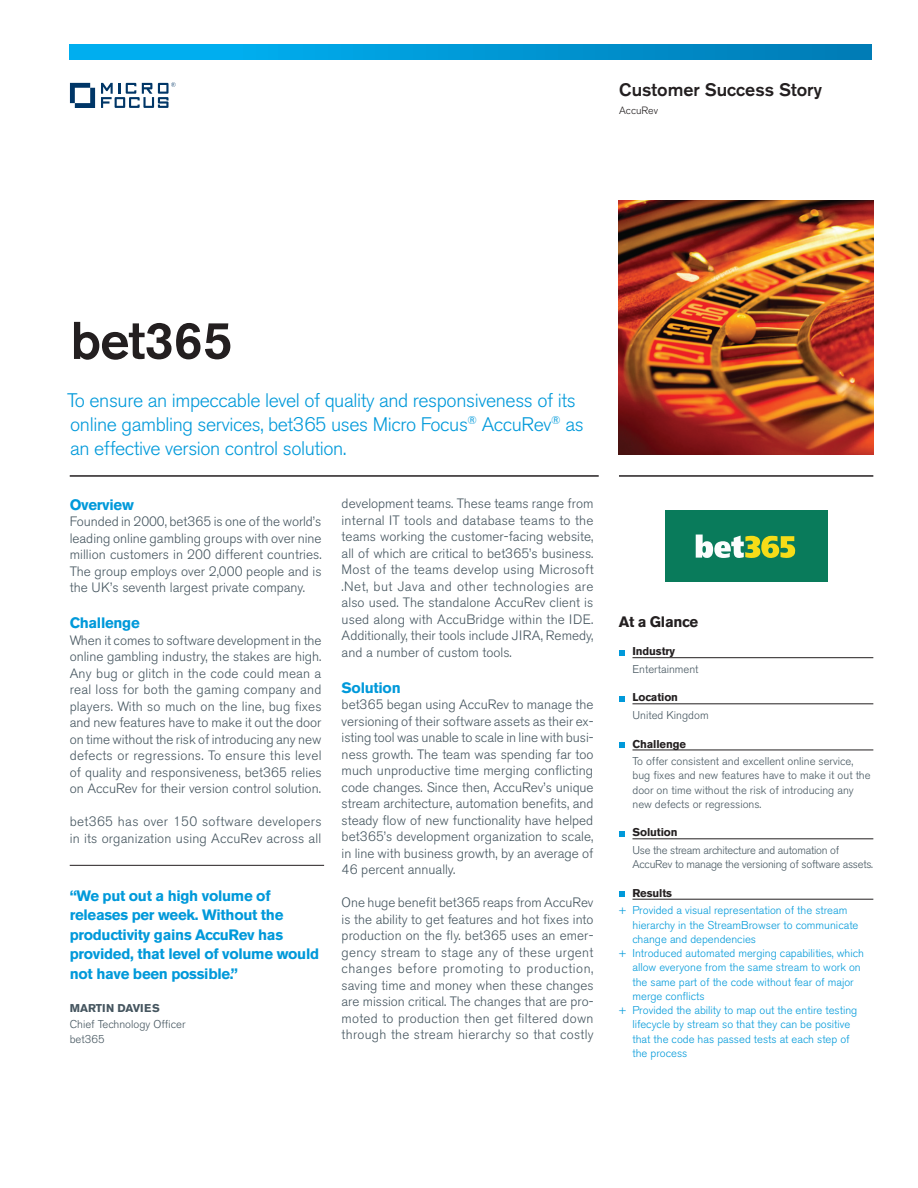
<style>
.page{position:relative;width:918px;height:1188px;background:#fff}
.page>*{position:absolute;margin:0;border:0;box-sizing:border-box;transform-origin:0 0}
.Main_Title__pg_1{font:500 52.5px "Akzidenz Grotesk BE";letter-spacing:-.02em;color:#231f20}
.Intro__pg_1{font:300 19.5px/24px "Akzidenz Grotesk BE";letter-spacing:-.02em;color:#0099da}
.Customer_Success_Sto{font:500 18px "Akzidenz Grotesk BE";color:#231f20}
.Blue_quote_text__pg{font:700 15px/19.5px "Akzidenz Grotesk BE";letter-spacing:-.02em;color:#0099da}
.Blue_body_text_heads{font:700 15px "Akzidenz Grotesk BE";letter-spacing:-.02em;color:#0099da}
.Sidebar_At_a_Glance{font:700 15px "Akzidenz Grotesk BE";letter-spacing:-.02em;color:#231f20}
.Grey_body_text{font:300 13.5px/16.5px "Akzidenz Grotesk BE";color:#45555f;text-align:justify}
.Sidebar_blue_Results{font:300 11.25px/14.2px "Akzidenz Grotesk BE";color:#0099da}
.Sidebar_text_below_l{font:300 11.25px/14.2px "Akzidenz Grotesk BE";color:#45555f}
.Sidebar_text_below_l-2{font:300 11.25px/14.2px "Akzidenz Grotesk BE";letter-spacing:-.02em;color:#45555f}
.Sidebar_bold_bullets{font:700 11.25px "Akzidenz Grotesk BE";letter-spacing:-.01em;color:#231f20}
.Quote_attribution_Jo{font:300 11.25px "Akzidenz Grotesk BE";color:#45555f}
.Quote_attribution_Na{font:700 11.25px "Akzidenz Grotesk BE";color:#45555f}
.Quote_attribution_Na-2{font:300 11.25px "Akzidenz Grotesk BE";color:#45555f}
.Product_name_s___top{font:300 10.5px "Akzidenz Grotesk BE";color:#231f20}
</style>
<div class="page">
<hr style="left:70px;top:475px;width:529px;height:2px;background:#231f20">
<hr style="left:619px;top:475px;width:254px;height:2px;background:#231f20">
<hr style="left:632px;top:657px;width:241px;height:1px;background:#231f20">
<hr style="left:632px;top:704px;width:241px;height:1px;background:#231f20">
<hr style="left:632px;top:750px;width:241px;height:1px;background:#231f20">
<hr style="left:632px;top:839px;width:241px;height:1px;background:#231f20">
<hr style="left:632px;top:899px;width:241px;height:1px;background:#231f20">
<svg style="left:619px;top:650px;width:5px;height:5px"></svg>
<svg style="left:619px;top:696px;width:5px;height:5px"></svg>
<svg style="left:619px;top:742px;width:5px;height:6px"></svg>
<svg style="left:619px;top:831px;width:5px;height:5px"></svg>
<svg style="left:619px;top:892px;width:5px;height:5px"></svg>
<svg style="left:70px;top:45px;width:802px;height:14px;background:#0098d6"></svg>
<svg style="left:70px;top:83px;width:25px;height:25px"></svg>
<svg style="left:101px;top:82px;width:75px;height:26px"></svg>
<img style="left:619px;top:201px;width:254px;height:254px">
<div style="left:665px;top:510px;width:162px;height:72px;background:#097b5b"></div>
<svg style="left:696px;top:535px;width:99px;height:23px"></svg>
<hr style="left:70px;top:865px;width:254px;height:1px;background:#231f20">
<p class="Customer_Success_Sto" style="left:619px;top:78px;width:204px">Customer Success Story</p>
<p class="Product_name_s___top" style="left:619px;top:104px;width:40px">AccuRev</p>
<p class="Main_Title__pg_1" style="left:71px;top:308px;width:164px">bet365</p>
<p class="Intro__pg_1" style="left:67px;top:389px;width:518px">To ensure an impeccable level of quality and responsiveness of its online gambling services, bet365 uses Micro Focus<sup>®</sup> AccuRev<sup>®</sup> as an effective version control solution.</p>
<p class="Blue_body_text_heads" style="left:70px;top:496px;width:66px">Overview</p>
<p class="Grey_body_text" style="left:70px;top:514px;width:254px">Founded in 2000, bet365 is one of the world’s leading online gambling groups with over nine million customers in 200 different countries.<br>The group employs over 2,000 people and is the UK’s seventh largest private company.</p>
<p class="Blue_body_text_heads" style="left:70px;top:614px;width:72px">Challenge</p>
<p class="Grey_body_text" style="left:70px;top:632px;width:253px">When it comes to software development in the online gambling industry, the stakes are high.<br>Any bug or glitch in the code could mean a real loss for both the gaming company and players. With so much on the line, bug fixes and new features have to make it out the door on time without the risk of introducing any new defects or regressions. To ensure this level of quality and responsiveness, bet365 relies on AccuRev for their version control solution.</p>
<p class="Grey_body_text" style="left:70px;top:814px;width:253px">bet365 has over 150 software developers in its organization using AccuRev across all</p>
<p class="Blue_quote_text__pg" style="left:70px;top:886px;width:251px">“We put out a high volume of releases per week. Without the productivity gains AccuRev has provided, that level of volume would not have been possible.”</p>
<p class="Quote_attribution_Na" style="left:70px;top:1001px;width:92px">MARTIN DAVIES</p>
<p class="Quote_attribution_Jo" style="left:70px;top:1018px;width:117px">Chief Technology Officer</p>
<p class="Quote_attribution_Na-2" style="left:70px;top:1032px;width:36px">bet365</p>
<p class="Grey_body_text" style="left:342px;top:496px;width:254px">development teams. These teams range from internal IT tools and database teams to the teams working the customer-facing website, all of which are critical to bet365’s business.<br>Most of the teams develop using Microsoft .Net, but Java and other technologies are also used. The standalone AccuRev client is used along with AccuBridge within the IDE.<br>Additionally, their tools include JIRA, Remedy, and a number of custom tools.</p>
<p class="Blue_body_text_heads" style="left:342px;top:679px;width:61px">Solution</p>
<p class="Grey_body_text" style="left:342px;top:697px;width:253px">bet365 began using AccuRev to manage the versioning of their software assets as their ex&shy;isting tool was unable to scale in line with busi&shy;ness growth. The team was spending far too much unproductive time merging conflicting code changes. Since then, AccuRev’s unique stream architecture, automation benefits, and steady flow of new functionality have helped bet365’s development organization to scale, in line with business growth, by an average of 46 percent annually.</p>
<p class="Grey_body_text" style="left:342px;top:895px;width:254px">One huge benefit bet365 reaps from AccuRev is the ability to get features and hot fixes into production on the fly. bet365 uses an emer&shy;gency stream to stage any of these urgent changes before promoting to production, saving time and money when these changes are mission critical. The changes that are pro&shy;moted to production then get filtered down through the stream hierarchy so that costly</p>
<p class="Sidebar_At_a_Glance" style="left:619px;top:613px;width:81px">At a Glance</p>
<p class="Sidebar_bold_bullets" style="left:632px;top:645px;width:44px">Industry</p>
<p class="Sidebar_text_below_l" style="left:632px;top:662px;width:68px">Entertainment</p>
<p class="Sidebar_bold_bullets" style="left:632px;top:691px;width:47px">Location</p>
<p class="Sidebar_text_below_l" style="left:632px;top:708px;width:78px">United Kingdom</p>
<p class="Sidebar_bold_bullets" style="left:632px;top:737px;width:55px">Challenge</p>
<p class="Sidebar_text_below_l" style="left:632px;top:754px;width:240px">To offer consistent and excellent online service, bug fixes and new features have to make it out the door on time without the risk of introducing any new defects or regressions.</p>
<p class="Sidebar_bold_bullets" style="left:632px;top:826px;width:47px">Solution</p>
<p class="Sidebar_text_below_l-2" style="left:632px;top:843px;width:242px">Use the stream architecture and automation of<br>AccuRev to manage the versioning of software assets.</p>
<p class="Sidebar_bold_bullets" style="left:632px;top:886px;width:41px">Results</p>
<p class="Sidebar_blue_Results" style="left:632px;top:904px;width:228px;text-indent:-14px">+ Provided a visual representation of the stream hierarchy in the StreamBrowser to communicate change and dependencies</p>
<p class="Sidebar_blue_Results" style="left:632px;top:946px;width:233px;text-indent:-14px">+ Introduced automated merging capabilities, which allow everyone from the same stream to work on the same part of the code without fear of major merge conflicts</p>
<p class="Sidebar_blue_Results" style="left:632px;top:1003px;width:226px;text-indent:-14px">+ Provided the ability to map out the entire testing lifecycle by stream so that they can be positive that the code has passed tests at each step of the process</p>
</div>
